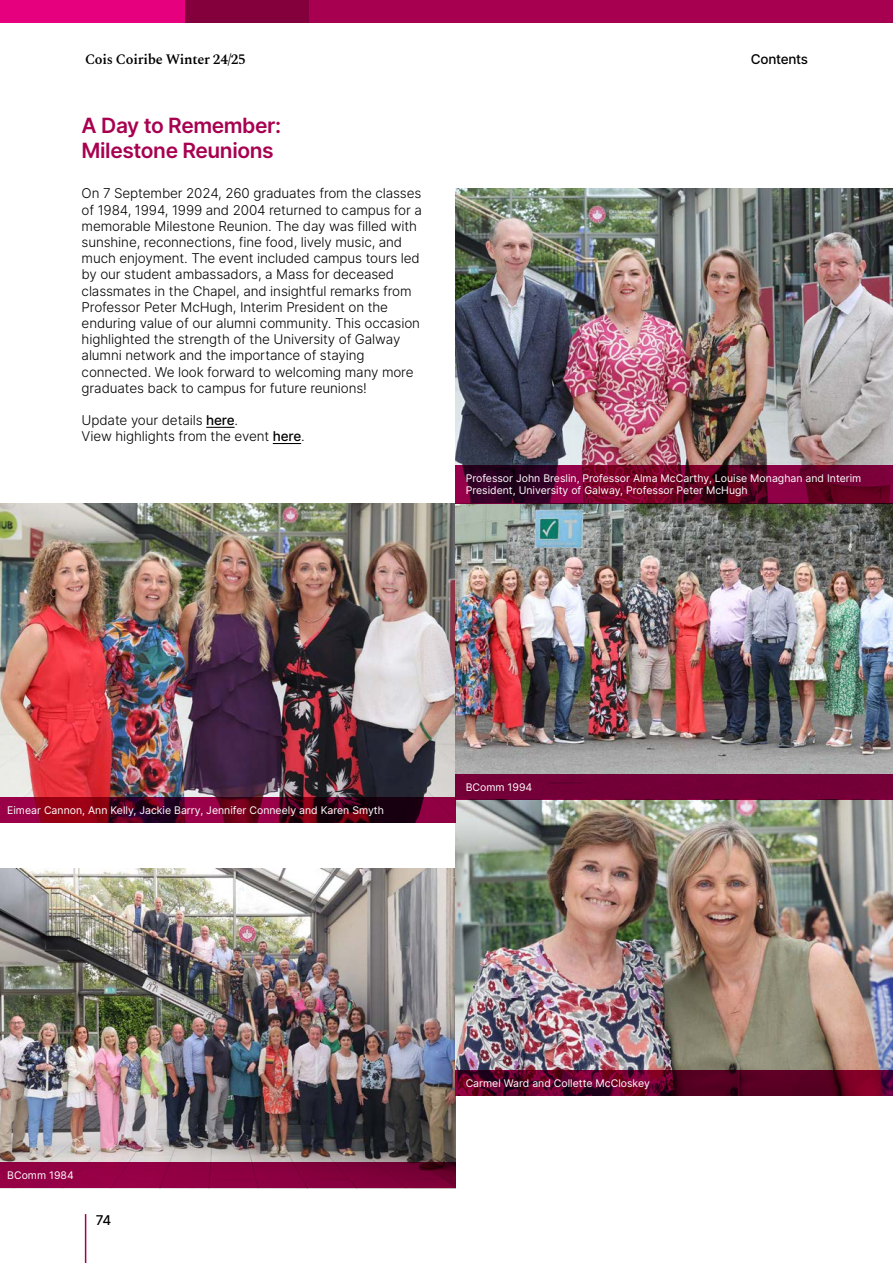
<style>
.page{position:relative;width:893px;height:1263px;background:#fff}
.page>*{position:absolute;margin:0;border:0;box-sizing:border-box;transform-origin:0 0}
.t1{font:600 21px "Inter";letter-spacing:-.02em;color:#a80050}
.t2{font:600 14.25px "Spectral";letter-spacing:-.02em;color:#000}
.t3{font:300 13.5px/16.2px "Inter";letter-spacing:-.01em;color:#000}
.t4{font:500 13.5px "Inter";letter-spacing:-.02em;color:#000}
.t5{font:10.5px/12.6px "Inter";color:#fff}
.s1{font-weight:500}
</style>
<div class="page">
<hr style="left:892px;top:0;width:1px;height:1263px;background:#a80050">
<svg style="left:206px;top:427px;width:29px;height:1px"></svg>
<svg style="left:273px;top:443px;width:28px;height:1px"></svg>
<img style="left:0;top:503px;width:456px;height:294px">
<img style="left:0;top:869px;width:456px;height:293px">
<img style="left:456px;top:189px;width:437px;height:881px">
<svg style="left:0;top:797px;width:456px;height:25px;background:#640023"></svg>
<svg style="left:0;top:1162px;width:456px;height:26px;background:#88003e"></svg>
<svg style="left:456px;top:465px;width:437px;height:38px;background:#62002a"></svg>
<div style="left:456px;top:774px;width:437px;height:26px;background:#730038"></div>
<svg style="left:456px;top:1070px;width:437px;height:26px;background:#5d0025"></svg>
<hr style="left:85px;top:1214px;width:1px;height:49px;background:#a80050">
<div style="left:309px;top:0;width:584px;height:23px;background:#a80050"></div>
<div style="left:184px;top:0;width:125px;height:23px;background:#84003d"></div>
<div style="left:0;top:0;width:184px;height:23px;background:#e6007d"></div>
<p class="t2" style="left:85px;top:49px;width:162px">Cois Coiribe Winter 24/25</p>
<p class="t4" style="left:751px;top:49px;width:59px">Contents</p>
<p class="t1" style="left:82px;top:110px;width:201px">A Day to Remember:</p>
<p class="t1" style="left:82px;top:135px;width:194px">Milestone Reunions</p>
<p class="t3" style="left:82px;top:185px;width:342px">On 7 September 2024, 260 graduates from the classes of 1984, 1994, 1999 and 2004 returned to campus for a memorable Milestone Reunion. The day was filled with sunshine, reconnections, fine food, lively music, and much enjoyment. The event included campus tours led by our student ambassadors, a Mass for deceased classmates in the Chapel, and insightful remarks from Professor Peter McHugh, Interim President on the enduring value of our alumni community. This occasion highlighted the strength of the University of Galway alumni network and the importance of staying connected. We look forward to welcoming many more graduates back to campus for future reunions!</p>
<p class="t3" style="left:82px;top:412px;width:158px">Update your details <span class="s1">here</span>.</p>
<p class="t3" style="left:82px;top:428px;width:225px">View highlights from the event <span class="s1">here</span>.</p>
<p class="t5" style="left:466px;top:471px;width:397px">Professor John Breslin, Professor Alma McCarthy, Louise Monaghan and Interim<br>President, University of Galway, Professor Peter McHugh</p>
<p class="t5" style="left:7px;top:803px;width:378px">Eimear Cannon, Ann Kelly, Jackie Barry, Jennifer Conneely and Karen Smyth</p>
<p class="t5" style="left:466px;top:780px;width:68px">BComm 1994</p>
<p class="t5" style="left:7px;top:1169px;width:68px">BComm 1984</p>
<p class="t4" style="left:96px;top:1210px;width:17px">74</p>
<p class="t5" style="left:466px;top:1077px;width:186px">Carmel Ward and Collette McCloskey</p>
</div>
